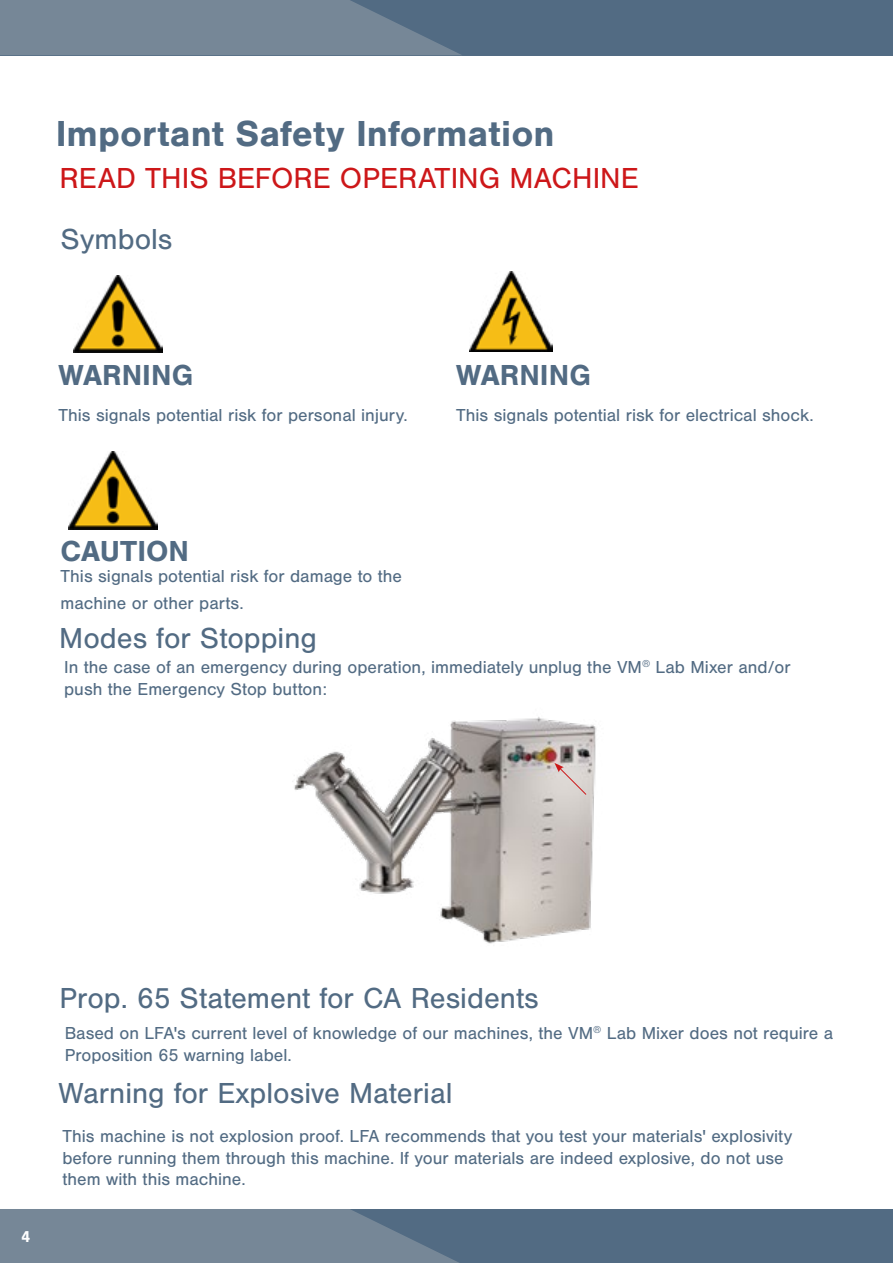
<style>
.page{position:relative;width:893px;height:1263px;background:#fff}
.page>*{position:absolute;margin:0;border:0;box-sizing:border-box;transform-origin:0 0}
.t1{font:700 37.5px "Nimbus San";color:#526b83}
.t2{font:30px "Nimbus San";color:#526b83}
.t3{font:30px "Nimbus San";color:#cd1719}
.t4{font:700 30px "Nimbus San";color:#526b83}
.t5{font:18px/21.6px "Nimbus San";color:#526b83}
.t6{font:700 16.5px "Nimbus San";color:#fff}
</style>
<div class="page">
<div style="left:0;top:0;width:893px;height:55px;background:#526b83"></div>
<svg style="left:0;top:0;width:461px;height:55px;background:#718394"></svg>
<div style="left:0;top:1209px;width:893px;height:54px;background:#526b83"></div>
<svg style="left:0;top:1209px;width:459px;height:54px;background:#718394"></svg>
<img style="left:74px;top:275px;width:89px;height:78px">
<img style="left:469px;top:271px;width:84px;height:80px">
<img style="left:68px;top:452px;width:90px;height:77px">
<img style="left:292px;top:717px;width:305px;height:227px">
<svg style="left:554px;top:763px;width:33px;height:33px"></svg>
<h1 class="t1" style="left:56px;top:112px;width:500px">Important Safety Information</h1>
<h2 class="t3" style="left:59px;top:162px;width:581px">READ THIS BEFORE OPERATING MACHINE</h2>
<h2 class="t2" style="left:61px;top:222px;width:113px">Symbols</h2>
<h2 class="t4" style="left:58px;top:358px;width:136px">WARNING</h2>
<p class="t5" style="left:58px;top:404px;width:351px">This signals potential risk for personal injury.</p>
<h2 class="t4" style="left:61px;top:534px;width:130px">CAUTION</h2>
<p class="t5" style="left:61px;top:563px;width:343px;line-height:27px">This signals potential risk for damage to the machine or other parts.</p>
<h2 class="t2" style="left:59px;top:622px;width:259px">Modes for Stopping</h2>
<h2 class="t4" style="left:456px;top:358px;width:136px">WARNING</h2>
<p class="t5" style="left:456px;top:404px;width:359px">This signals potential risk for electrical shock.</p>
<p class="t5" style="left:64px;top:657px;width:728px">In the case of an emergency during operation, immediately unplug the VM<sup>®</sup> Lab Mixer and/or push the Emergency Stop button:</p>
<p class="t6" style="left:21px;top:1227px;width:11px">4</p>
<h2 class="t2" style="left:60px;top:981px;width:481px">Prop. 65 Statement for CA Residents</h2>
<p class="t5" style="left:65px;top:1022px;width:770px">Based on LFA's current level of knowledge of our machines, the VM<sup>®</sup> Lab Mixer does not require a<br>Proposition 65 warning label.</p>
<h2 class="t2" style="left:58px;top:1077px;width:395px">Warning for Explosive Material</h2>
<p class="t5" style="left:62px;top:1125px;width:731px">This machine is not explosion proof. LFA recommends that you test your materials' explosivity before running them through this machine. If your materials are indeed explosive, do not use them with this machine.</p>
</div>
